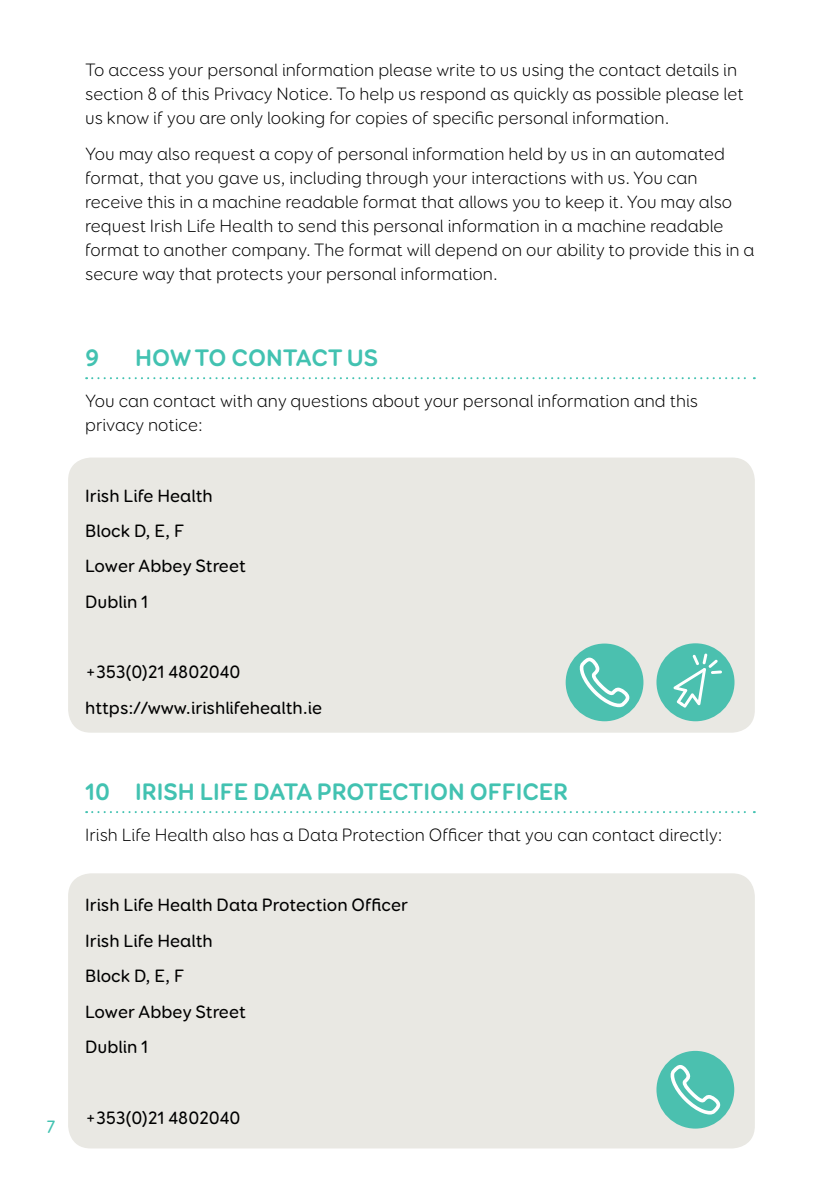
<style>
.page{position:relative;width:840px;height:1191px;background:#fff}
.page>*{position:absolute;margin:0;border:0;box-sizing:border-box;transform-origin:0 0}
.t1{font:700 24px "Booster Next FY";color:#42c2b1}
.t2{font:300 18px/24px "Booster Next FY";color:#000}
.t3{font:500 18px/35.4px "Booster Next FY";color:#000}
.t4{font:500 18px "Booster Next FY";color:#42c2b1}
</style>
<div class="page">
<div style="left:68px;top:873px;width:686px;height:275px;background:#e9e8e3;border-radius:23px"></div>
<div style="left:68px;top:457px;width:686px;height:275px;background:#e9e8e3;border-radius:23px"></div>
<div style="left:656px;top:1050px;width:77px;height:78px;background:#4bc0af;border-radius:50%"></div>
<svg style="left:670px;top:1065px;width:50px;height:50px"></svg>
<svg style="left:86px;top:377px;width:668px;height:2px"></svg>
<svg style="left:86px;top:811px;width:668px;height:2px"></svg>
<div style="left:565px;top:643px;width:78px;height:78px;background:#4bc0af;border-radius:50%"></div>
<svg style="left:579px;top:657px;width:50px;height:51px"></svg>
<div style="left:656px;top:643px;width:78px;height:78px;background:#4bc0af;border-radius:50%"></div>
<svg style="left:673px;top:653px;width:48px;height:54px"></svg>
<p class="t4" style="left:47px;top:1115px;width:10px">7</p>
<p class="t2" style="left:85px;top:58px;width:659px">To access your personal information please write to us using the contact details in section 8 of this Privacy Notice. To help us respond as quickly as possible please let us know if you are only looking for copies of specific personal information.</p>
<p class="t2" style="left:85px;top:141px;width:670px">You may also request a copy of personal information held by us in an automated format, that you gave us, including through your interactions with us. You can receive this in a machine readable format that allows you to keep it. You may also request Irish Life Health to send this personal information in a machine readable format to another company. The format will depend on our ability to provide this in a secure way that protects your personal information.</p>
<h1 class="t1" style="left:85px;top:342px;width:16px">9</h1>
<h1 class="t1" style="left:135px;top:342px;width:244px">HOW TO CONTACT US</h1>
<p class="t2" style="left:85px;top:389px;width:614px">You can contact with any questions about your personal information and this privacy notice:</p>
<p class="t3" style="left:85px;top:478px;width:162px">Irish Life Health<br>Block D, E, F<br>Lower Abbey Street<br>Dublin 1</p>
<p class="t3" style="left:85px;top:654px;width:238px">+353(0)21 4802040 https://www.irishlifehealth.ie</p>
<h1 class="t1" style="left:85px;top:776px;width:484px">10 IRISH LIFE DATA PROTECTION OFFICER</h1>
<p class="t2" style="left:85px;top:822px;width:638px">Irish Life Health also has a Data Protection Officer that you can contact directly:</p>
<p class="t3" style="left:85px;top:887px;width:324px">Irish Life Health Data Protection Officer<br>Irish Life Health<br>Block D, E, F<br>Lower Abbey Street<br>Dublin 1</p>
<p class="t3" style="left:85px;top:1099px;width:157px">+353(0)21 4802040</p>
</div>
